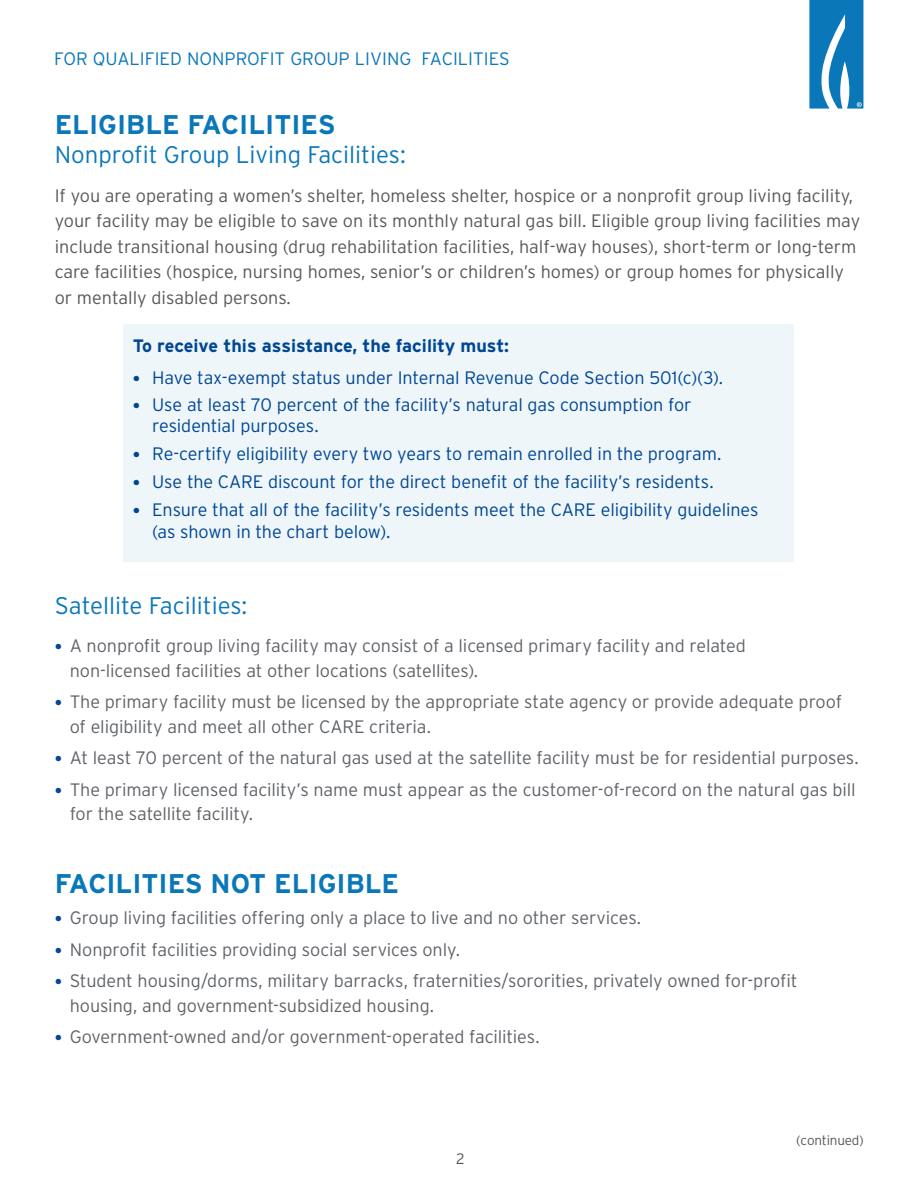
<style>
.page{position:relative;width:918px;height:1188px;background:#fff}
.page>*{position:absolute;margin:0;border:0;box-sizing:border-box;transform-origin:0 0}
.t1{font:700 27px "Interstate";color:#0a77b9}
.t2{font:300 24px "Interstate";color:#0a77b9}
.t3{font:300 18px/24.6px "Interstate";letter-spacing:-.005em;color:#5f6369}
.t4{font:300 18px/25.5px "Interstate";color:#57585a}
.t5{font:300 18px/21px "Interstate";letter-spacing:-.005em;color:#004693}
.t6{font:300 18px "Interstate";color:#0a77b9}
.t7{font:700 18px "Interstate";color:#004693}
.t8{font:300 15px "Interstate";color:#57585a}
.t9{font:300 13.5px "Interstate";letter-spacing:-.015em;color:#57585a}
.s1{font-weight:700;font-size:15px}
.s2{font-weight:700;font-size:15px;color:#074694}
</style>
<div class="page">
<div style="left:124px;top:324px;width:670px;height:237px;background:#eef6fa"></div>
<svg style="left:809px;top:0;width:54px;height:109px"></svg>
<p class="t6" style="left:54px;top:49px;width:457px">FOR QUALIFIED NONPROFIT GROUP LIVING FACILITIES</p>
<h2 class="t1" style="left:55px;top:110px;width:282px">ELIGIBLE FACILITIES</h2>
<h3 class="t2" style="left:55px;top:141px;width:353px">Nonprofit Group Living Facilities:</h3>
<p class="t4" style="left:55px;top:183px;width:807px">If you are operating a women’s shelter, homeless shelter, hospice or a nonprofit group living facility, your facility may be eligible to save on its monthly natural gas bill. Eligible group living facilities may include transitional housing (drug rehabilitation facilities, half-way houses), short-term or long-term care facilities (hospice, nursing homes, senior’s or children’s homes) or group homes for physically or mentally disabled persons.</p>
<h4 class="t7" style="left:133px;top:336px;width:378px">To receive this assistance, the facility must:</h4>
<p class="t5" style="left:133px;top:367px;width:592px"><span class="s1">•</span> Have tax-exempt status under Internal Revenue Code Section 501(c)(3).</p>
<p class="t5" style="left:152px;top:394px;width:541px;text-indent:-20px"><span class="s1">•</span> Use at least 70 percent of the facility’s natural gas consumption for residential purposes.</p>
<p class="t5" style="left:133px;top:443px;width:590px"><span class="s1">•</span> Re-certify eligibility every two years to remain enrolled in the program.</p>
<p class="t5" style="left:133px;top:471px;width:582px"><span class="s1">•</span> Use the CARE discount for the direct benefit of the facility’s residents.</p>
<p class="t5" style="left:152px;top:498px;width:608px;line-height:22.5px;text-indent:-20px"><span class="s1">•</span> Ensure that all of the facility’s residents meet the CARE eligibility guidelines (as shown in the chart below).</p>
<h3 class="t2" style="left:55px;top:592px;width:194px">Satellite Facilities:</h3>
<p class="t3" style="left:70px;top:634px;width:678px;text-indent:-15px"><span class="s2">•</span> A nonprofit group living facility may consist of a licensed primary facility and related non-licensed facilities at other locations (satellites).</p>
<p class="t3" style="left:70px;top:690px;width:774px;text-indent:-15px"><span class="s2">•</span> The primary facility must be licensed by the appropriate state agency or provide adequate proof of eligibility and meet all other CARE criteria.</p>
<p class="t3" style="left:55px;top:745px;width:806px"><span class="s2">•</span> At least 70 percent of the natural gas used at the satellite facility must be for residential purposes.</p>
<p class="t3" style="left:70px;top:777px;width:787px;text-indent:-15px"><span class="s2">•</span> The primary licensed facility’s name must appear as the customer-of-record on the natural gas bill for the satellite facility.</p>
<h2 class="t1" style="left:55px;top:868px;width:346px">FACILITIES NOT ELIGIBLE</h2>
<p class="t3" style="left:55px;top:906px;width:588px"><span class="s2">•</span> Group living facilities offering only a place to live and no other services.</p>
<p class="t3" style="left:55px;top:937px;width:407px"><span class="s2">•</span> Nonprofit facilities providing social services only.</p>
<p class="t3" style="left:70px;top:968px;width:729px;text-indent:-15px"><span class="s2">•</span> Student housing/dorms, military barracks, fraternities/sororities, privately owned for-profit housing, and government-subsidized housing.</p>
<p class="t3" style="left:55px;top:1024px;width:486px"><span class="s2">•</span> Government-owned and/or government-operated facilities.</p>
<p class="t8" style="left:456px;top:1150px;width:10px">2</p>
<p class="t9" style="left:796px;top:1132px;width:69px">(continued)</p>
</div>
